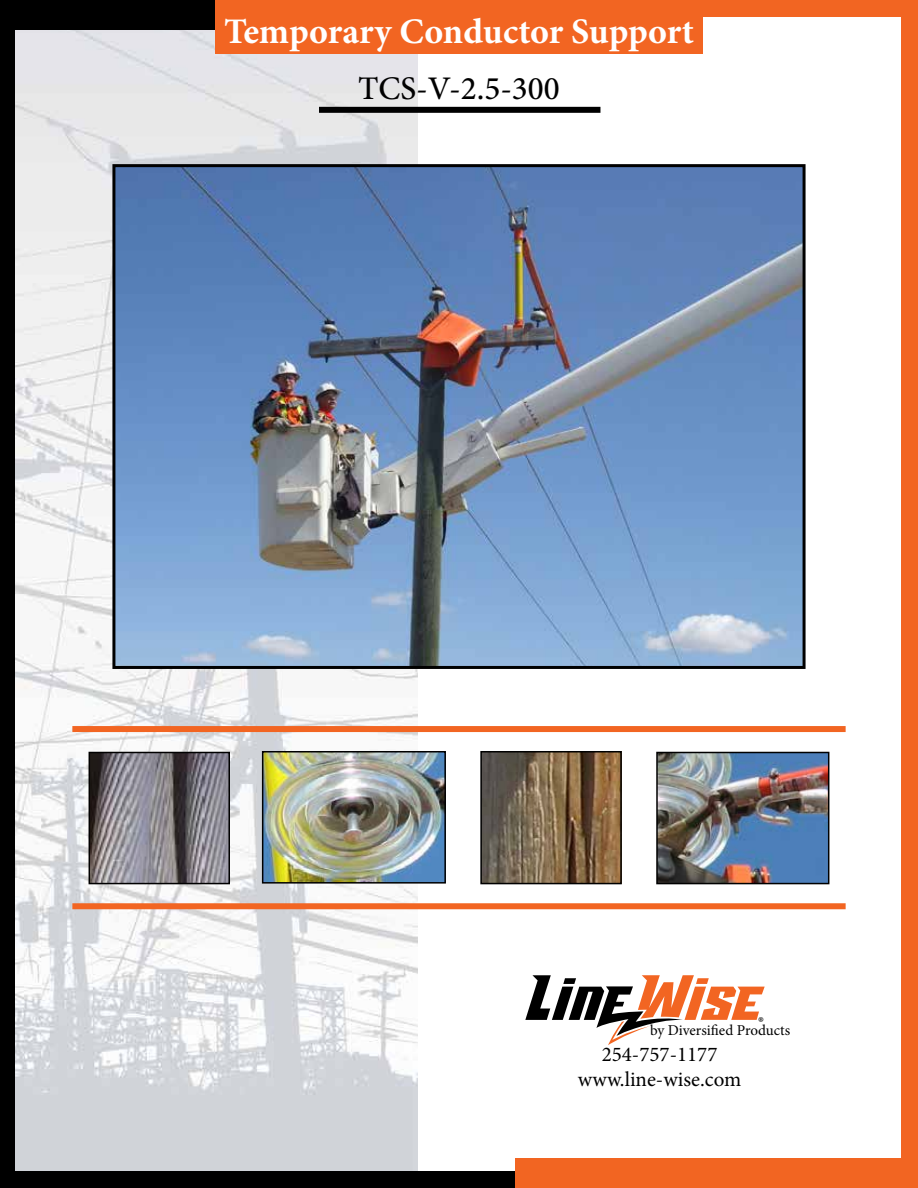
<style>
.page{position:relative;width:918px;height:1188px;background:#fff}
.page>*{position:absolute;margin:0;border:0;box-sizing:border-box;transform-origin:0 0}
.t1{font:700 36px "Minion Pro";letter-spacing:-.005em;color:#fff}
.t2{font:500 33px "Minion Pro";color:#000}
.t3{font:21px/25.2px "Minion Pro";color:#000;text-align:center}
.t4{font:18px "Minion Pro";color:#000}
.t5{font:15px "Minion Pro";color:#000}
</style>
<div class="page">
<img style="left:14px;top:30px;width:404px;height:1141px">
<div style="left:72px;top:726px;width:774px;height:6px;background:#f26522"></div>
<div style="left:0;top:1171px;width:516px;height:17px;background:#000"></div>
<div style="left:516px;top:1158px;width:402px;height:30px;background:#f26522"></div>
<div style="left:592px;top:0;width:326px;height:17px;background:#f26522"></div>
<div style="left:901px;top:13px;width:17px;height:1175px;background:#f26522"></div>
<div style="left:0;top:0;width:402px;height:30px;background:#000"></div>
<div style="left:215px;top:0;width:488px;height:54px;background:#f26522"></div>
<div style="left:0;top:0;width:14px;height:1188px;background:#000"></div>
<div style="left:72px;top:903px;width:774px;height:6px;background:#f26522"></div>
<div style="left:319px;top:107px;width:281px;height:6px;background:#000"></div>
<svg style="left:525px;top:975px;width:240px;height:70px"></svg>
<img style="left:483px;top:754px;width:136px;height:127px">
<div style="left:480px;top:751px;width:142px;height:133px;border:2px solid #000"></div>
<img style="left:92px;top:755px;width:135px;height:126px">
<div style="left:89px;top:752px;width:141px;height:132px;border:2px solid #000"></div>
<img style="left:265px;top:754px;width:178px;height:127px">
<div style="left:262px;top:751px;width:184px;height:133px;border:2px solid #000"></div>
<img style="left:659px;top:755px;width:167px;height:126px">
<div style="left:656px;top:752px;width:173px;height:132px;border:2px solid #000"></div>
<img style="left:116px;top:168px;width:686px;height:497px">
<div style="left:112px;top:164px;width:694px;height:505px;border:3px solid #000"></div>
<h1 class="t1" style="left:224px;top:6px;width:471px">Temporary Conductor Support</h1>
<h2 class="t2" style="left:358px;top:66px;width:203px">TCS-V-2.5-300</h2>
<p class="t4" style="left:758px;top:1011px;width:7px">®</p>
<p class="t5" style="left:650px;top:1020px;width:142px">by Diversified Products</p>
<p class="t3" style="left:578px;top:1041px;width:165px">254-757-1177 www.line-wise.com</p>
</div>
